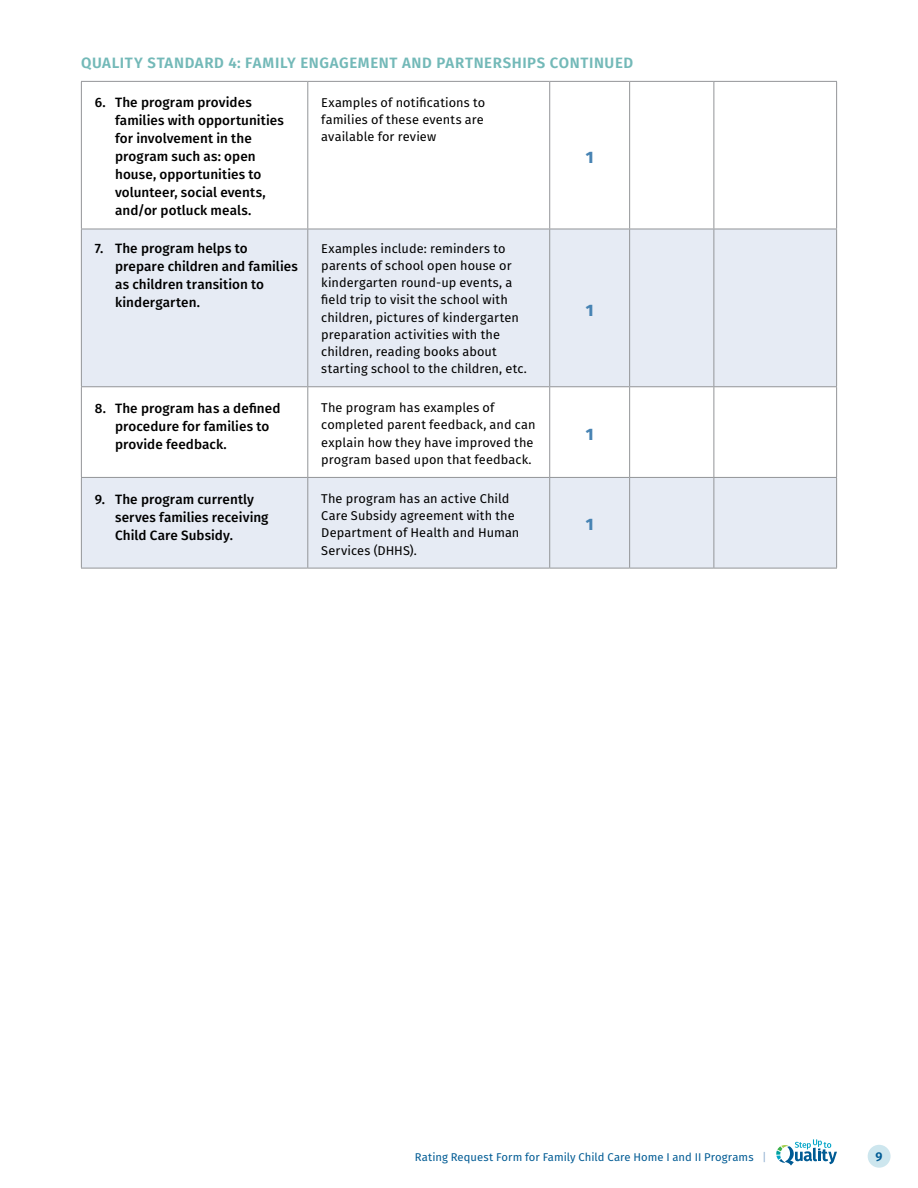
<style>
.page{position:relative;width:918px;height:1188px;background:#fff}
.page>*{position:absolute;margin:0;border:0;box-sizing:border-box;transform-origin:0 0}
.t1{font:800 16.5px "Fira Sans";color:#4783b3}
.t2{font:600 15px "Fira Sans";letter-spacing:.04em;color:#73b9b8}
.t3{font:500 13.5px/18px "Fira Sans";letter-spacing:.005em;color:#000}
.t4{font:12.75px/17.2px "Fira Sans";letter-spacing:.005em;color:#000}
.t5{font:600 12.75px "Fira Sans";color:#005b94}
.t6{font:11.25px "Fira Sans";letter-spacing:.005em;color:#005b94}
.s1{color:#92b0d1}
</style>
<div class="page">
<div style="left:868px;top:1145px;width:23px;height:23px;background:#cde6ee;border-radius:50%"></div>
<svg style="left:776px;top:1139px;width:61px;height:27px"></svg>
<svg style="left:82px;top:230px;width:754px;height:338px;fill:#e6ebf4"></svg>
<hr style="left:81px;top:81px;width:227px;height:1px;background:#939598">
<hr style="left:81px;top:82px;width:1px;height:147px;background:#939598">
<hr style="left:308px;top:81px;width:242px;height:1px;background:#939598">
<hr style="left:550px;top:81px;width:80px;height:1px;background:#939598">
<hr style="left:630px;top:81px;width:84px;height:1px;background:#939598">
<hr style="left:714px;top:81px;width:123px;height:1px;background:#939598">
<hr style="left:836px;top:82px;width:1px;height:147px;background:#939598">
<hr style="left:81px;top:229px;width:227px;height:1px;background:#939598">
<hr style="left:81px;top:229px;width:1px;height:157px;background:#939598">
<hr style="left:308px;top:229px;width:242px;height:1px;background:#939598">
<hr style="left:550px;top:229px;width:80px;height:1px;background:#939598">
<hr style="left:630px;top:229px;width:84px;height:1px;background:#939598">
<hr style="left:714px;top:229px;width:123px;height:1px;background:#939598">
<hr style="left:836px;top:229px;width:1px;height:157px;background:#939598">
<hr style="left:81px;top:386px;width:227px;height:1px;background:#939598">
<hr style="left:81px;top:387px;width:1px;height:90px;background:#939598">
<hr style="left:308px;top:386px;width:242px;height:1px;background:#939598">
<hr style="left:550px;top:386px;width:80px;height:1px;background:#939598">
<hr style="left:630px;top:386px;width:84px;height:1px;background:#939598">
<hr style="left:714px;top:386px;width:123px;height:1px;background:#939598">
<hr style="left:836px;top:387px;width:1px;height:90px;background:#939598">
<hr style="left:81px;top:477px;width:227px;height:1px;background:#939598">
<hr style="left:81px;top:478px;width:1px;height:90px;background:#939598">
<hr style="left:308px;top:477px;width:242px;height:1px;background:#939598">
<hr style="left:550px;top:477px;width:80px;height:1px;background:#939598">
<hr style="left:630px;top:477px;width:84px;height:1px;background:#939598">
<hr style="left:714px;top:477px;width:123px;height:1px;background:#939598">
<hr style="left:836px;top:478px;width:1px;height:90px;background:#939598">
<hr style="left:81px;top:568px;width:227px;height:1px;background:#939598">
<hr style="left:308px;top:568px;width:242px;height:1px;background:#939598">
<hr style="left:550px;top:568px;width:80px;height:1px;background:#939598">
<hr style="left:630px;top:568px;width:84px;height:1px;background:#939598">
<hr style="left:714px;top:568px;width:123px;height:1px;background:#939598">
<hr style="left:307px;top:82px;width:1px;height:147px;background:#939598">
<hr style="left:549px;top:82px;width:1px;height:147px;background:#939598">
<hr style="left:629px;top:82px;width:1px;height:147px;background:#939598">
<hr style="left:714px;top:82px;width:1px;height:147px;background:#939598">
<hr style="left:307px;top:229px;width:1px;height:157px;background:#939598">
<hr style="left:549px;top:229px;width:1px;height:157px;background:#939598">
<hr style="left:629px;top:229px;width:1px;height:157px;background:#939598">
<hr style="left:714px;top:229px;width:1px;height:157px;background:#939598">
<hr style="left:307px;top:387px;width:1px;height:90px;background:#939598">
<hr style="left:549px;top:387px;width:1px;height:90px;background:#939598">
<hr style="left:629px;top:387px;width:1px;height:90px;background:#939598">
<hr style="left:714px;top:387px;width:1px;height:90px;background:#939598">
<hr style="left:307px;top:478px;width:1px;height:90px;background:#939598">
<hr style="left:549px;top:478px;width:1px;height:90px;background:#939598">
<hr style="left:629px;top:478px;width:1px;height:90px;background:#939598">
<hr style="left:714px;top:478px;width:1px;height:90px;background:#939598">
<p class="t2" style="left:81px;top:50px;width:554px">QUALITY STANDARD 4: FAMILY ENGAGEMENT AND PARTNERSHIPS CONTINUED</p>
<p class="t3" style="left:115px;top:93px;width:170px;text-indent:-20px">6. The program provides families with opportunities for involvement in the program such as: open house, opportunities to volunteer, social events, and/or potluck meals.</p>
<p class="t4" style="left:321px;top:93px;width:165px;text-align:justify">Examples of notifications to families of these events are available for review</p>
<p class="t3" style="left:115px;top:239px;width:184px;text-indent:-20px">7. The program helps to prepare children and families as children transition to kindergarten.</p>
<p class="t4" style="left:321px;top:239px;width:207px">Examples include: reminders to parents of school open house or kindergarten round-up events, a field trip to visit the school with children, pictures of kindergarten preparation activities with the children, reading books about starting school to the children, etc.</p>
<p class="t3" style="left:115px;top:398px;width:167px;text-indent:-20px">8. The program has a defined procedure for families to provide feedback.</p>
<p class="t4" style="left:321px;top:399px;width:216px">The program has examples of completed parent feedback, and can explain how they have improved the program based upon that feedback.</p>
<p class="t3" style="left:115px;top:489px;width:155px;text-indent:-20px">9. The program currently serves families receiving<br>Child Care Subsidy.</p>
<p class="t4" style="left:321px;top:489px;width:200px">The program has an active Child<br>Care Subsidy agreement with the<br>Department of Health and Human<br>Services (DHHS).</p>
<p class="t1" style="left:586px;top:143px;width:9px">1</p>
<p class="t1" style="left:586px;top:296px;width:9px">1</p>
<p class="t1" style="left:586px;top:420px;width:9px">1</p>
<p class="t1" style="left:586px;top:510px;width:9px">1</p>
<p class="t6" style="left:415px;top:1149px;width:353px">Rating Request Form for Family Child Care Home I and II Programs <span class="s1">|</span></p>
<p class="t5" style="left:876px;top:1146px;width:9px">9</p>
</div>
